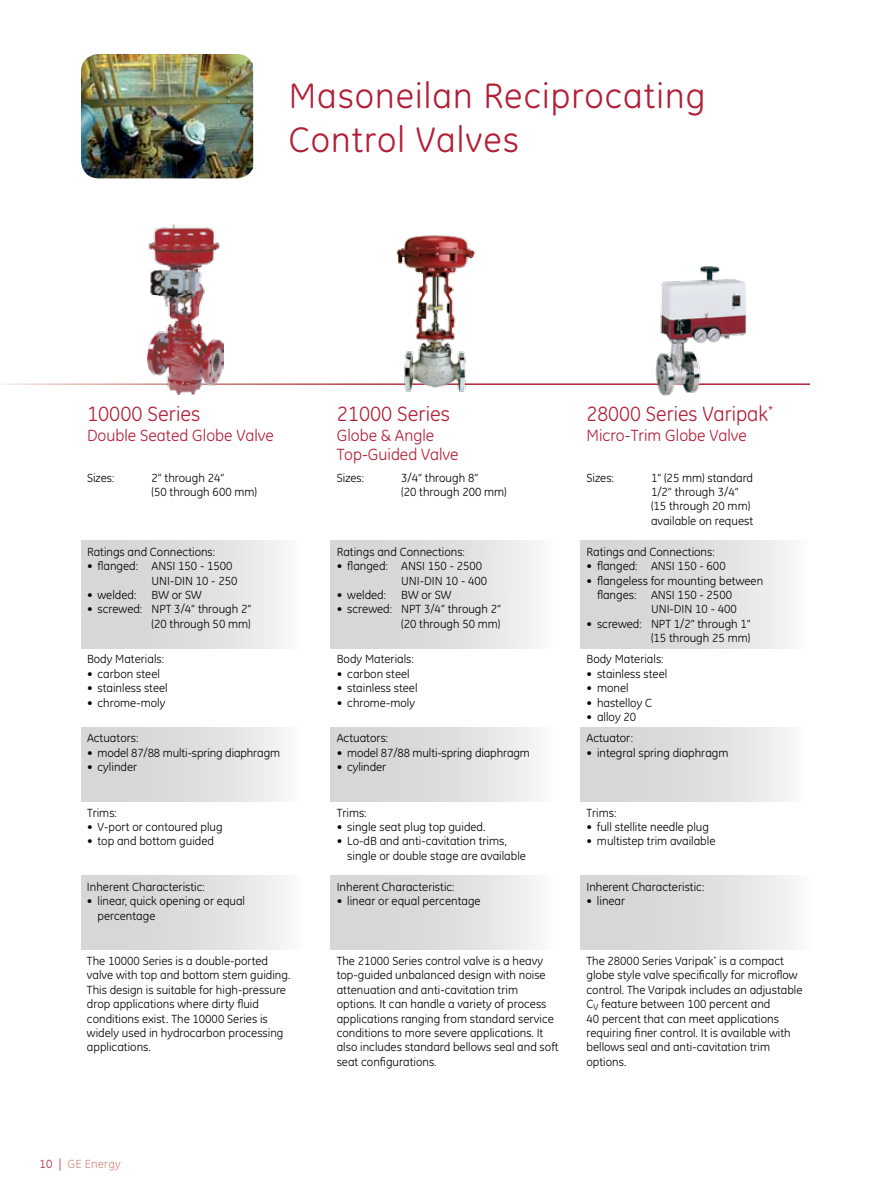
<style>
.page{position:relative;width:891px;height:1188px;background:#fff}
.page>*{position:absolute;margin:0;border:0;box-sizing:border-box;transform-origin:0 0}
.t1{font:36px/43.2px "GE Inspira";letter-spacing:.03em;color:#b21f36}
.t2{font:21px "GE Inspira";color:#b21f36}
.t3{font:16.5px/19.5px "GE Inspira";color:#b21f36}
.t4{font:12px/14.4px "GE Inspira";color:#000}
.t5{font:12px "GE Inspira";letter-spacing:.02em;color:#d18980}
.s1{color:#b21f36}
</style>
<div class="page">
<img style="left:389px;top:235px;width:95px;height:157px">
<img style="left:653px;top:266px;width:96px;height:130px">
<img style="left:81px;top:54px;width:172px;height:124px">
<img style="left:148px;top:224px;width:76px;height:171px">
<div style="left:81px;top:541px;width:236px;height:107px;background:linear-gradient(to right,#cdced0,#f8f8f9)"></div>
<div style="left:331px;top:541px;width:236px;height:107px;background:linear-gradient(to right,#cdced0,#f7f7f8)"></div>
<div style="left:580px;top:541px;width:237px;height:107px;background:linear-gradient(to right,#cdcfd1,#f6f6f6)"></div>
<svg style="left:330px;top:648px;width:206px;height:1px"></svg>
<div style="left:81px;top:727px;width:236px;height:74px;background:linear-gradient(to right,#cdced0,#f8f8f9)"></div>
<div style="left:331px;top:727px;width:236px;height:74px;background:linear-gradient(to right,#cdced0,#f7f7f8)"></div>
<div style="left:580px;top:727px;width:237px;height:74px;background:linear-gradient(to right,#cdcfd0,#f6f7f7)"></div>
<div style="left:81px;top:876px;width:236px;height:74px;background:linear-gradient(to right,#cdced0,#f8f8f8)"></div>
<div style="left:331px;top:876px;width:236px;height:74px;background:linear-gradient(to right,#cdced0,#f7f7f7)"></div>
<div style="left:580px;top:876px;width:237px;height:74px;background:linear-gradient(to right,#cdcfd1,#f4f5f5)"></div>
<h1 class="t1" style="left:289px;top:75px;width:418px">Masoneilan Reciprocating<br>Control Valves</h1>
<h2 class="t2" style="left:87px;top:402px;width:115px">10000 Series</h2>
<h3 class="t3" style="left:87px;top:426px;width:188px">Double Seated Globe Valve</h3>
<h2 class="t2" style="left:337px;top:402px;width:115px">21000 Series</h2>
<h3 class="t3" style="left:337px;top:426px;width:123px">Globe &amp; Angle<br>Top-Guided Valve</h3>
<h2 class="t2" style="left:586px;top:402px;width:188px">28000 Series Varipak<sup>*</sup></h2>
<h3 class="t3" style="left:586px;top:426px;width:162px">Micro-Trim Globe Valve</h3>
<p class="t4" style="left:87px;top:470px;width:29px">Sizes:</p>
<p class="t4" style="left:152px;top:470px;width:107px">2” through 24”<br>(50 through 600 mm)</p>
<p class="t4" style="left:337px;top:470px;width:29px">Sizes:</p>
<p class="t4" style="left:401px;top:470px;width:107px">3/4” through 8”<br>(20 through 200 mm)</p>
<p class="t4" style="left:587px;top:470px;width:29px">Sizes:</p>
<p class="t4" style="left:651px;top:470px;width:104px">1” (25 mm) standard<br>1/2” through 3/4” (15 through 20 mm) available on request</p>
<p class="t4" style="left:87px;top:545px;width:130px">Ratings and Connections:</p>
<p class="t4" style="left:152px;top:559px;width:87px;text-indent:-64px">• flanged: ANSI 150 - 1500<br>UNI-DIN 10 - 250</p>
<p class="t4" style="left:87px;top:588px;width:51px">• welded:</p>
<p class="t4" style="left:152px;top:588px;width:52px">BW or SW</p>
<p class="t4" style="left:87px;top:602px;width:166px;text-align:right">• screwed: NPT 3/4” through 2” (20 through 50 mm)</p>
<p class="t4" style="left:337px;top:545px;width:130px">Ratings and Connections:</p>
<p class="t4" style="left:401px;top:559px;width:87px;text-indent:-64px">• flanged: ANSI 150 - 2500<br>UNI-DIN 10 - 400</p>
<p class="t4" style="left:337px;top:588px;width:51px">• welded:</p>
<p class="t4" style="left:401px;top:588px;width:52px">BW or SW</p>
<p class="t4" style="left:337px;top:602px;width:166px;text-align:right">• screwed: NPT 3/4” through 2” (20 through 50 mm)</p>
<p class="t4" style="left:587px;top:545px;width:130px">Ratings and Connections:</p>
<p class="t4" style="left:587px;top:559px;width:141px">• flanged: ANSI 150 - 600</p>
<p class="t4" style="left:587px;top:573px;width:178px">• flangeless for mounting between</p>
<p class="t4" style="left:597px;top:588px;width:137px">flanges: ANSI 150 - 2500</p>
<p class="t4" style="left:651px;top:602px;width:87px">UNI-DIN 10 - 400</p>
<p class="t4" style="left:587px;top:617px;width:166px;text-align:right">• screwed: NPT 1/2” through 1” (15 through 25 mm)</p>
<p class="t4" style="left:87px;top:652px;width:79px">Body Materials:</p>
<p class="t4" style="left:87px;top:667px;width:74px">• carbon steel</p>
<p class="t4" style="left:87px;top:681px;width:82px">• stainless steel</p>
<p class="t4" style="left:87px;top:695px;width:80px">• chrome-moly</p>
<p class="t4" style="left:87px;top:731px;width:53px">Actuators:</p>
<p class="t4" style="left:87px;top:745px;width:195px">• model 87/88 multi-spring diaphragm</p>
<p class="t4" style="left:87px;top:760px;width:52px">• cylinder</p>
<p class="t4" style="left:87px;top:805px;width:31px">Trims:</p>
<p class="t4" style="left:87px;top:820px;width:137px">• V-port or contoured plug</p>
<p class="t4" style="left:87px;top:834px;width:128px">• top and bottom guided</p>
<p class="t4" style="left:87px;top:880px;width:119px">Inherent Characteristic:</p>
<p class="t4" style="left:97px;top:894px;width:149px;text-indent:-10px">• linear, quick opening or equal percentage</p>
<p class="t4" style="left:337px;top:652px;width:79px">Body Materials:</p>
<p class="t4" style="left:337px;top:667px;width:74px">• carbon steel</p>
<p class="t4" style="left:337px;top:681px;width:82px">• stainless steel</p>
<p class="t4" style="left:337px;top:695px;width:80px">• chrome-moly</p>
<p class="t4" style="left:337px;top:731px;width:53px">Actuators:</p>
<p class="t4" style="left:337px;top:745px;width:195px">• model 87/88 multi-spring diaphragm</p>
<p class="t4" style="left:337px;top:760px;width:51px">• cylinder</p>
<p class="t4" style="left:337px;top:805px;width:31px">Trims:</p>
<p class="t4" style="left:337px;top:820px;width:150px">• single seat plug top guided.</p>
<p class="t4" style="left:347px;top:834px;width:180px;text-indent:-10px">• Lo-dB and anti-cavitation trims, single or double stage are available</p>
<p class="t4" style="left:337px;top:880px;width:119px">Inherent Characteristic:</p>
<p class="t4" style="left:337px;top:894px;width:145px">• linear or equal percentage</p>
<p class="t4" style="left:587px;top:652px;width:79px">Body Materials:</p>
<p class="t4" style="left:587px;top:667px;width:82px">• stainless steel</p>
<p class="t4" style="left:587px;top:681px;width:44px">• monel</p>
<p class="t4" style="left:587px;top:695px;width:67px">• hastelloy C</p>
<p class="t4" style="left:587px;top:710px;width:51px">• alloy 20</p>
<p class="t4" style="left:586px;top:731px;width:48px">Actuator:</p>
<p class="t4" style="left:586px;top:745px;width:144px">• integral spring diaphragm</p>
<p class="t4" style="left:586px;top:805px;width:31px">Trims:</p>
<p class="t4" style="left:586px;top:820px;width:124px">• full stellite needle plug</p>
<p class="t4" style="left:586px;top:834px;width:131px">• multistep trim available</p>
<p class="t4" style="left:586px;top:880px;width:119px">Inherent Characteristic:</p>
<p class="t4" style="left:586px;top:894px;width:40px">• linear</p>
<p class="t4" style="left:87px;top:954px;width:205px">The 10000 Series is a double-ported valve with top and bottom stem guiding.<br>This design is suitable for high-pressure drop applications where dirty fluid conditions exist. The 10000 Series is widely used in hydrocarbon processing applications.</p>
<p class="t4" style="left:337px;top:954px;width:223px">The 21000 Series control valve is a heavy top-guided unbalanced design with noise attenuation and anti-cavitation trim options. It can handle a variety of process applications ranging from standard service conditions to more severe applications. It also includes standard bellows seal and soft seat configurations.</p>
<p class="t4" style="left:586px;top:954px;width:218px">The 28000 Series Varipak<sup>*</sup> is a compact globe style valve specifically for microflow control. The Varipak includes an adjustable C<sub>V</sub> feature between 100 percent and<br>40 percent that can meet applications requiring finer control. It is available with bellows seal and anti-cavitation trim options.</p>
<p class="t5" style="left:39px;top:1157px;width:83px"><span class="s1">10 |</span> GE Energy</p>
</div>
